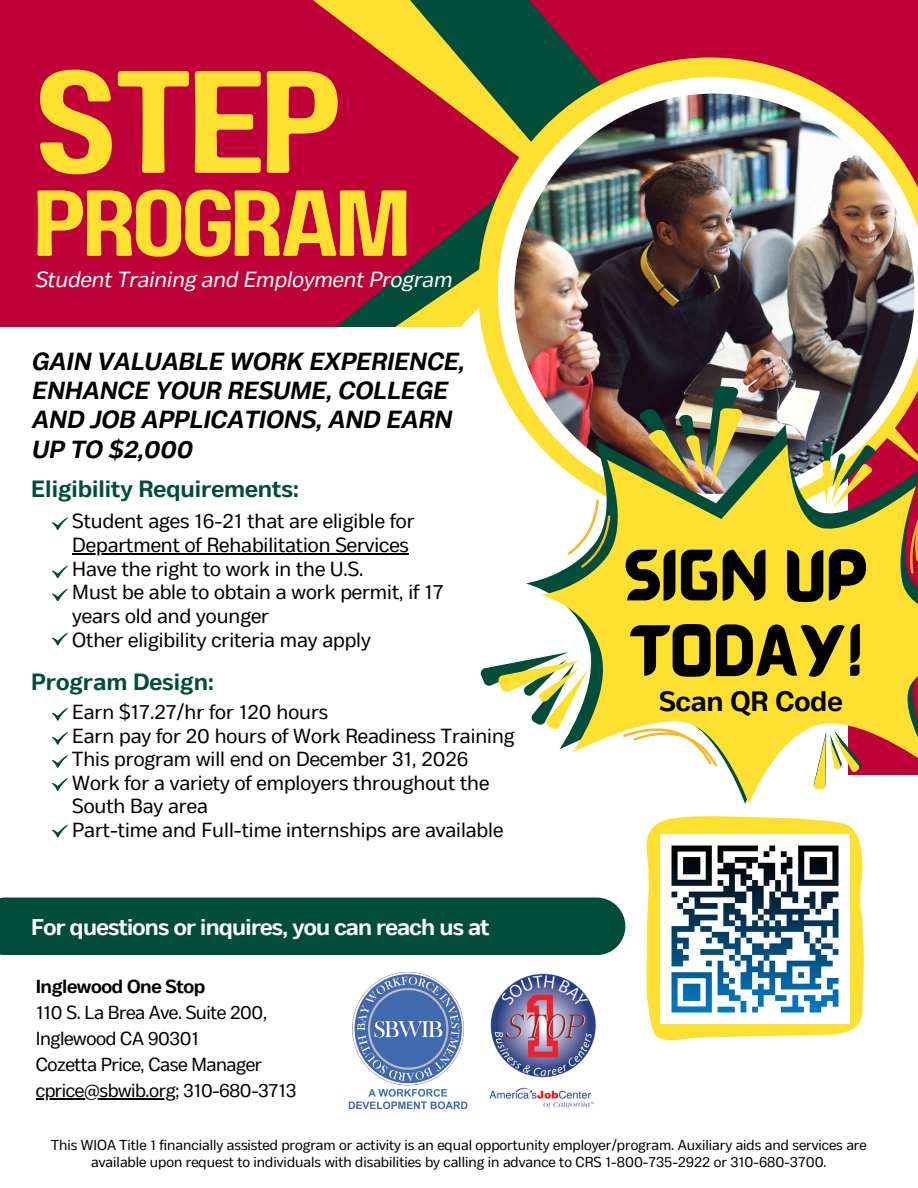
<style>
.page{position:relative;width:918px;height:1188px;background:#fff}
.page>*{position:absolute;margin:0;border:0;box-sizing:border-box;transform-origin:0 0}
.t1{font:145.35px "Paalalabas Display Wide BETA";color:#fee031}
.t2{font:93.45px "Paalalabas Display Wide BETA";letter-spacing:-.06em;color:#fee031}
.t3{font:54px/75.3px "BARABARA Regular";color:#000}
.t4{font:700 28.05px "Body Text";color:#000}
.t5{font:italic 700 24.75px/29.2px "Body Text";color:#000}
.t6{font:700 23.55px "Body Text";color:#014d39}
.t7{font:700 22.95px "Body Text";letter-spacing:-.03em;color:#fff}
.t8{font:italic 21.9px "Body Text";color:#fff}
.t9{font:20.4px/23.7px "Body Text";color:#000}
.t10{font:18.9px "Body Text";letter-spacing:-.02em;color:#000}
.t11{font:700 18.9px "Body Text";letter-spacing:-.02em;color:#000}
.t12{font:14.4px/16.8px "Body Text";color:#000;text-align:center}
</style>
<div class="page">
<div style="left:0;top:0;width:294px;height:327px;background:#bf0039"></div>
<svg style="left:294px;top:0;width:104px;height:327px;background:#bc1338"></svg>
<svg style="left:398px;top:0;width:119px;height:327px;background:#935338"></svg>
<svg style="left:517px;top:0;width:401px;height:57px;background:#ad0739"></svg>
<svg style="left:478px;top:57px;width:440px;height:326px;background:#b5703e"></svg>
<svg style="left:498px;top:77px;width:420px;height:353px"></svg>
<img style="left:514px;top:94px;width:401px;height:400px;border-radius:50%">
<svg style="left:52px;top:517px;width:16px;height:13px"></svg>
<svg style="left:52px;top:566px;width:16px;height:12px"></svg>
<svg style="left:52px;top:589px;width:16px;height:12px"></svg>
<div style="left:0;top:898px;width:625px;height:57px;background:#014d39"></div>
<svg style="left:52px;top:633px;width:16px;height:12px"></svg>
<svg style="left:52px;top:708px;width:16px;height:12px"></svg>
<svg style="left:52px;top:732px;width:16px;height:12px"></svg>
<svg style="left:52px;top:755px;width:16px;height:12px"></svg>
<img style="left:489px;top:973px;width:107px;height:136px">
<img style="left:348px;top:973px;width:120px;height:137px">
<hr style="left:72px;top:553px;width:337px;height:1px;background:#000">
<img style="left:526px;top:424px;width:392px;height:165px">
<svg style="left:822px;top:441px;width:54px;height:3px"></svg>
<img style="left:639px;top:386px;width:104px;height:58px">
<svg style="left:480px;top:657px;width:61px;height:68px"></svg>
<svg style="left:541px;top:444px;width:377px;height:360px;fill:#fee031"></svg>
<svg style="left:909px;top:495px;width:9px;height:80px"></svg>
<svg style="left:566px;top:498px;width:46px;height:72px"></svg>
<svg style="left:621px;top:723px;width:98px;height:45px"></svg>
<svg style="left:646px;top:816px;width:218px;height:225px;fill:#fee031"></svg>
<img style="left:660px;top:835px;width:189px;height:189px">
<svg style="left:52px;top:778px;width:16px;height:12px"></svg>
<svg style="left:52px;top:825px;width:16px;height:12px"></svg>
<hr style="left:36px;top:1098px;width:139px;height:1px;background:#000">
<p class="t1" style="left:33px;top:62px;width:314px">STEP</p>
<p class="t2" style="left:33px;top:185px;width:380px">PROGRAM</p>
<p class="t8" style="left:35px;top:267px;width:418px">Student Training and Employment Program</p>
<h1 class="t5" style="left:31px;top:349px;width:434px">GAIN VALUABLE WORK EXPERIENCE,<br>ENHANCE YOUR RESUME, COLLEGE<br>AND JOB APPLICATIONS, AND EARN<br>UP TO $2,000</h1>
<p class="t6" style="left:31px;top:475px;width:269px">Eligibility Requirements:</p>
<h2 class="t9" style="left:72px;top:511px;width:344px">Student ages 16-21 that are eligible for</h2>
<p class="t9" style="left:72px;top:535px;width:338px">Department of Rehabilitation Services<br>Have the right to work in the U.S.</p>
<p class="t9" style="left:72px;top:582px;width:373px">Must be able to obtain a work permit, if 17</p>
<p class="t9" style="left:72px;top:606px;width:300px">years old and younger<br>Other eligibility criteria may apply</p>
<p class="t6" style="left:31px;top:668px;width:184px">Program Design:</p>
<h3 class="t9" style="left:72px;top:702px;width:258px">Earn $17.27/hr for 120 hours</h3>
<h4 class="t9" style="left:72px;top:725px;width:444px">Earn pay for 20 hours of Work Readiness Training</h4>
<h5 class="t9" style="left:72px;top:749px;width:398px">This program will end on December 31, 2026</h5>
<h6 class="t9" style="left:72px;top:773px;width:419px">Work for a variety of employers throughout the<br>South Bay area</h6>
<p class="t9" style="left:72px;top:820px;width:433px">Part-time and Full-time internships are available</p>
<p class="t7" style="left:31px;top:913px;width:460px">For questions or inquires, you can reach us at</p>
<h6 class="t11" style="left:36px;top:976px;width:171px">Inglewood One Stop</h6>
<p class="t10" style="left:36px;top:1002px;width:233px">110 S. La Brea Ave. Suite 200,</p>
<p class="t10" style="left:36px;top:1028px;width:165px">Inglewood CA 90301</p>
<p class="t10" style="left:36px;top:1054px;width:228px">Cozetta Price, Case Manager</p>
<p class="t10" style="left:36px;top:1079px;width:262px">cprice@sbwib.org; 310-680-3713</p>
<p class="t3" style="left:624px;top:534px;width:246px">SIGN UP<br>TODAY!</p>
<p class="t4" style="left:659px;top:685px;width:185px">Scan QR Code</p>
<p class="t12" style="left:51px;top:1137px;width:817px">This WIOA Title 1 financially assisted program or activity is an equal opportunity employer/program. Auxiliary aids and services are available upon request to individuals with disabilities by calling in advance to CRS 1-800-735-2922 or 310-680-3700.</p>
</div>
